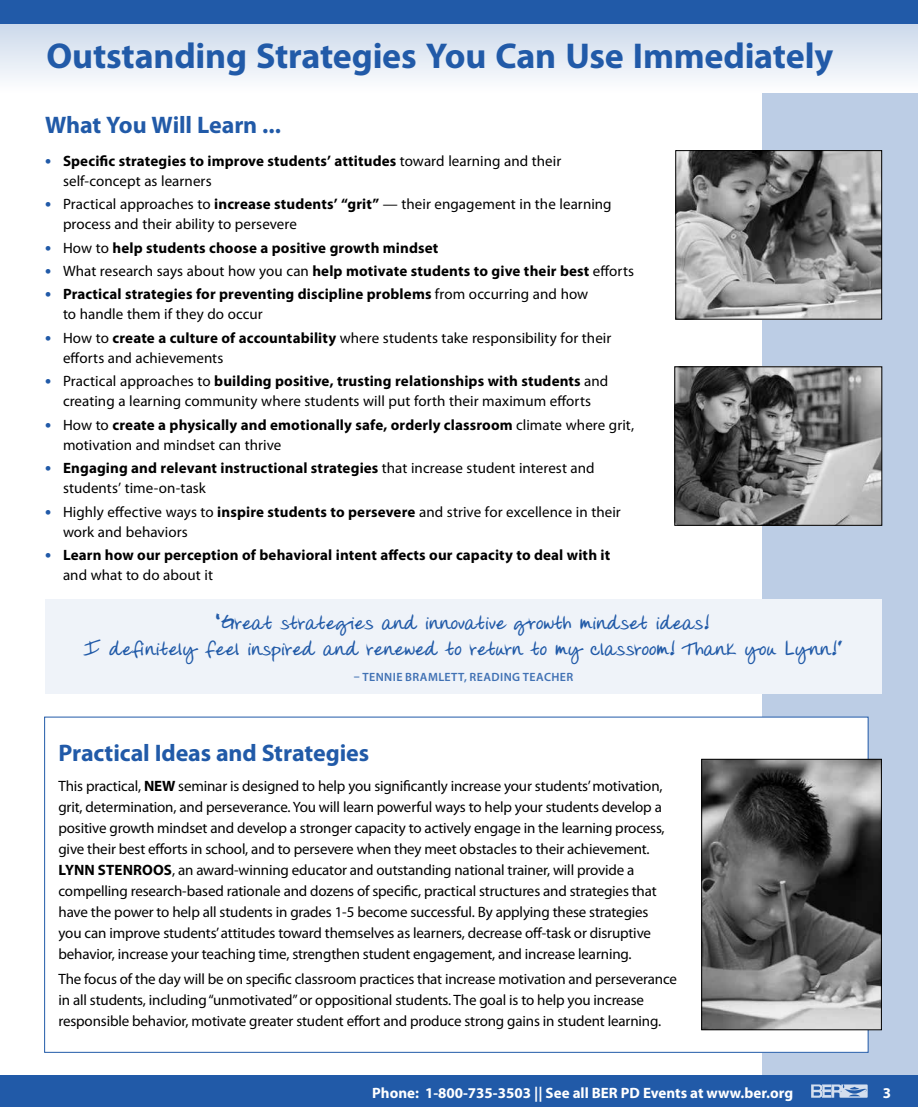
<style>
.page{position:relative;width:918px;height:1107px;background:#fff}
.page>*{position:absolute;margin:0;border:0;box-sizing:border-box;transform-origin:0 0}
.t1{font:700 36px "Myriad Pro";letter-spacing:-.005em;color:#215aa8}
.t2{font:700 24px "Myriad Pro";letter-spacing:-.005em;color:#215aa8}
.t3{font:700 21px/25.2px "Donnys Hand";letter-spacing:.005em;color:#215aa8;text-align:center}
.t4{font:15px/21px "Myriad Pro";letter-spacing:-.01em;color:#000}
.t5{font:700 15px/20.2px "Myriad Pro";letter-spacing:.01em;color:#000}
.t6{font:700 15px "Myriad Pro";color:#fff}
.t7{font:600 12px "Myriad Pro";letter-spacing:.035em;color:#4071b4}
.s1{font-size:18px;color:#215aa8}
.s2{font-weight:400}
.s3{font-weight:700;font-size:18px;color:#215aa8}
.s4{font-weight:700}
</style>
<div class="page">
<div style="left:763px;top:0;width:155px;height:1107px;background:#bccde5"></div>
<div style="left:0;top:1076px;width:918px;height:31px;background:#215aa8"></div>
<svg style="left:811px;top:1084px;width:57px;height:14px"></svg>
<svg style="left:0;top:24px;width:918px;height:68px"></svg>
<div style="left:0;top:0;width:918px;height:24px;background:#215aa8"></div>
<div style="left:45px;top:599px;width:837px;height:95px;background:#eff3f9"></div>
<div style="left:45px;top:717px;width:823px;height:335px;background:#fff"></div>
<img style="left:677px;top:152px;width:203px;height:165px">
<div style="left:675px;top:150px;width:207px;height:169px;border:1px solid #000"></div>
<img style="left:677px;top:369px;width:203px;height:154px">
<div style="left:675px;top:367px;width:207px;height:158px;border:1px solid #000"></div>
<img style="left:703px;top:761px;width:177px;height:267px">
<div style="left:701px;top:759px;width:181px;height:271px;border:1px solid #000"></div>
<h1 class="t1" style="left:46px;top:32px;width:788px">Outstanding Strategies You Can Use Immediately</h1>
<h2 class="t2" style="left:45px;top:110px;width:238px">What You Will Learn ...</h2>
<p class="t5" style="left:63px;top:150px;width:500px;text-indent:-18px"><span class="s1">•</span> Specific strategies to improve students’ attitudes <span class="s2">toward learning and their self-concept as learners</span></p>
<p class="t4" style="left:63px;top:194px;width:550px;line-height:20.2px;text-indent:-18px"><span class="s3">•</span> Practical approaches to <span class="s4">increase students’ “grit”</span> — their engagement in the learning process and their ability to persevere</p>
<p class="t5" style="left:45px;top:237px;width:395px"><span class="s1">•</span> <span class="s2">How to</span> help students choose a positive growth mindset</p>
<p class="t4" style="left:45px;top:260px;width:591px"><span class="s3">•</span> What research says about how you can <span class="s4">help motivate students to give their best</span> efforts</p>
<p class="t5" style="left:63px;top:284px;width:527px;text-indent:-18px"><span class="s1">•</span> Practical strategies for preventing discipline problems <span class="s2">from occurring and how to handle them if they do occur</span></p>
<p class="t4" style="left:63px;top:327px;width:550px;line-height:20.2px;text-indent:-18px"><span class="s3">•</span> How to <span class="s4">create a culture of accountability</span> where students take responsibility for their efforts and achievements</p>
<p class="t4" style="left:45px;top:371px;width:565px;line-height:20.2px;text-align:center"><span class="s3">•</span> Practical approaches to <span class="s4">building positive, trusting relationships with students</span> and creating a learning community where students will put forth their maximum efforts</p>
<p class="t5" style="left:63px;top:414px;width:573px;text-indent:-18px"><span class="s1">•</span> <span class="s2">How to</span> create a physically and emotionally safe, orderly classroom <span class="s2">climate where grit, motivation and mindset can thrive</span></p>
<p class="t4" style="left:63px;top:458px;width:533px;line-height:20.2px;text-indent:-18px"><span class="s3">•</span> <span class="s4">Engaging and relevant instructional strategies</span> that increase student interest and students’ time‑on‑task</p>
<p class="t4" style="left:63px;top:501px;width:559px;line-height:20.2px;text-indent:-18px"><span class="s3">•</span> Highly effective ways to <span class="s4">inspire students to persevere</span> and strive for excellence in their work and behaviors</p>
<p class="t5" style="left:63px;top:545px;width:549px;text-indent:-18px"><span class="s1">•</span> Learn how our perception of behavioral intent affects our capacity to deal with it <span class="s2">and what to do about it</span></p>
<h3 class="t3" style="left:83px;top:612px;width:762px">“Great strategies and innovative growth mindset ideas!<br>I definitely feel inspired and renewed to return to my classroom! Thank you Lynn!”</h3>
<p class="t7" style="left:354px;top:669px;width:221px">– TENNIE BRAMLETT, READING TEACHER</p>
<h2 class="t2" style="left:58px;top:737px;width:312px">Practical Ideas and Strategies</h2>
<p class="t4" style="left:58px;top:775px;width:608px">This practical, <span class="s4">NEW</span> seminar is designed to help you significantly increase your students’ motivation, grit, determination, and perseverance. You will learn powerful ways to help your students develop a positive growth mindset and develop a stronger capacity to actively engage in the learning process, give their best efforts in school, and to persevere when they meet obstacles to their achievement.<br><span class="s4">LYNN STENROOS</span>, an award-winning educator and outstanding national trainer, will provide a compelling research-based rationale and dozens of specific, practical structures and strategies that have the power to help all students in grades 1-5 become successful. By applying these strategies you can improve students’ attitudes toward themselves as learners, decrease off-task or disruptive behavior, increase your teaching time, strengthen student engagement, and increase learning.</p>
<p class="t4" style="left:59px;top:969px;width:620px">The focus of the day will be on specific classroom practices that increase motivation and perseverance in all students, including “unmotivated” or oppositional students. The goal is to help you increase responsible behavior, motivate greater student effort and produce strong gains in student learning.</p>
<p class="t6" style="left:372px;top:1083px;width:422px">Phone: 1-800-735-3503 || See all BER PD Events at www.ber.org</p>
<p class="t6" style="left:883px;top:1083px;width:10px">3</p>
</div>
